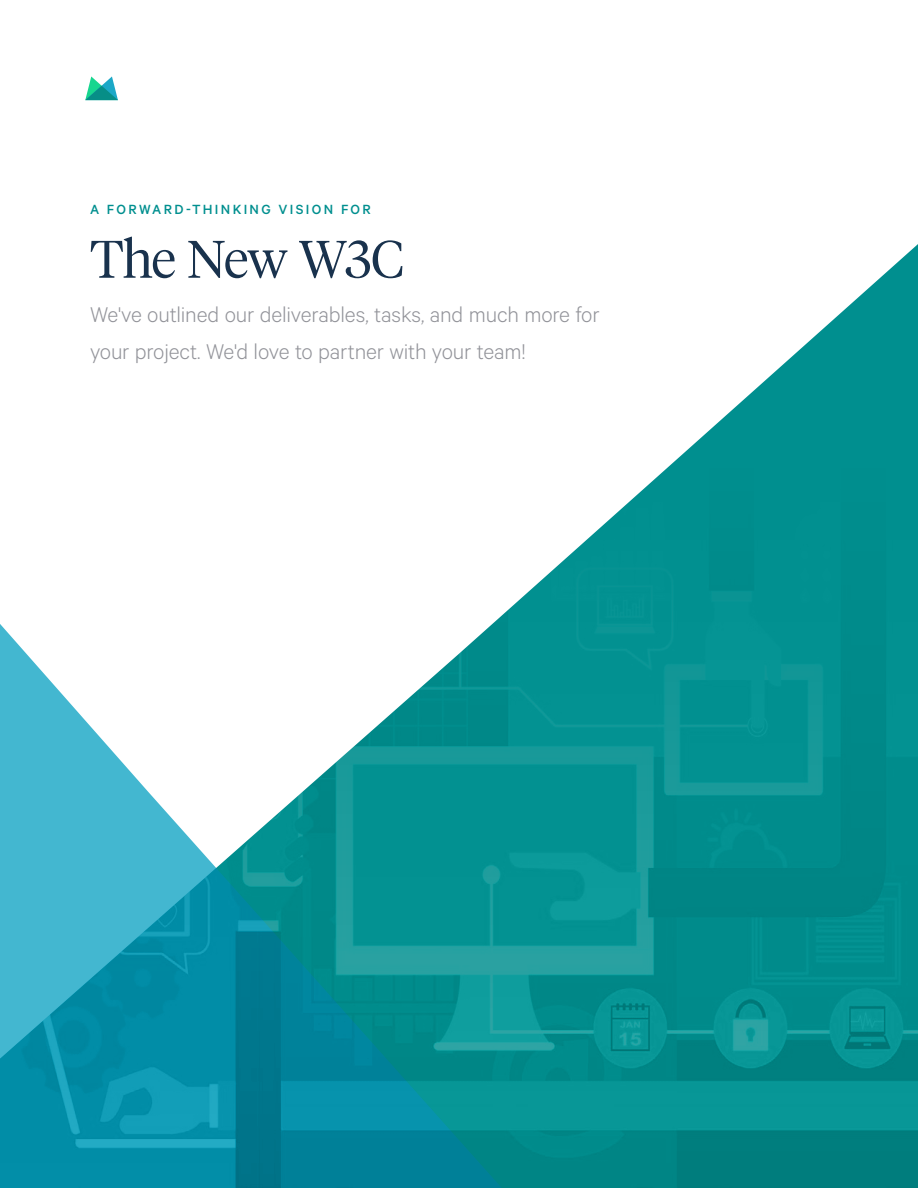
<style>
.page{position:relative;width:918px;height:1188px;background:#fff}
.page>*{position:absolute;margin:0;border:0;box-sizing:border-box;transform-origin:0 0}
.t1{font:300 52.5px "Tiempos Headline";letter-spacing:-.025em;color:#19324d}
.t2{font:300 24px/37.5px "Calibre";letter-spacing:-.01em;color:#929399}
.T5{font:500 15px "Calibre";letter-spacing:.155em;color:#008f8f}
</style>
<div class="page">
<svg style="left:85px;top:100px;width:833px;height:359px"></svg>
<img style="left:0;top:459px;width:918px;height:729px">
<svg style="left:85px;top:76px;width:33px;height:24px"></svg>
<p class="T5" style="left:90px;top:201px;width:282px">A FORWARD-THINKING VISION FOR</p>
<h1 class="t1" style="left:90px;top:224px;width:315px">The New W3C</h1>
<h2 class="t2" style="left:90px;top:294px;width:511px">We've outlined our deliverables, tasks, and much more for your project. We'd love to partner with your team!</h2>
</div>
